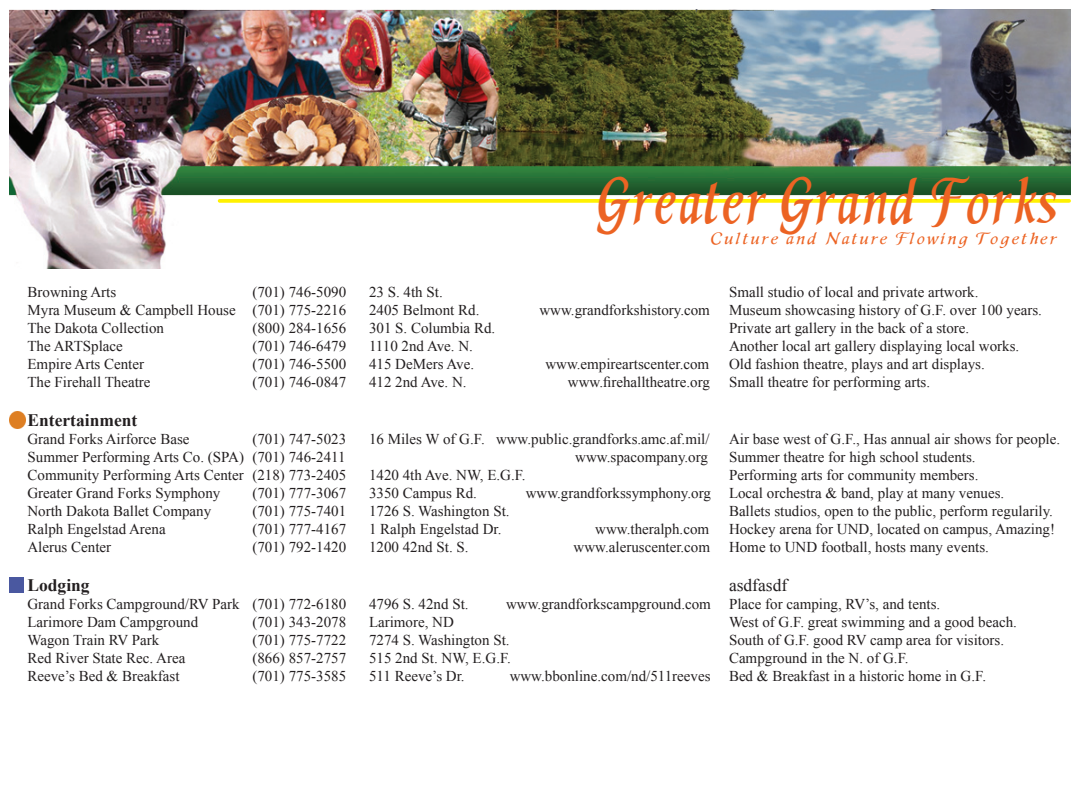
<style>
.page{position:relative;width:1080px;height:810px;background:#fff}
.page>*{position:absolute;margin:0;border:0;box-sizing:border-box;transform-origin:0 0}
.t1{font:700 67.5px "Mathematica 5";letter-spacing:.05em;color:#ec6323;scale:.67 1}
.t2{font:17.5px "Mathematica 5";letter-spacing:.14em;color:#ec6323}
.t3{font:700 17.5px "Times New Roman";color:#231f20}
.t4{font:17.5px "Times New Roman";color:#231f20}
.t5{font:15px "Times New Roman";color:#231f20}
</style>
<div class="page">
<img style="left:9px;top:9px;width:1062px;height:260px">
<svg style="left:220px;top:199px;width:849px;height:4px;background:#fef110"></svg>
<img style="left:9px;top:412px;width:17px;height:17px">
<img style="left:9px;top:578px;width:14px;height:14px">
<p class="t5" style="left:28px;top:282px;width:90px">Browning Arts</p>
<p class="t5" style="left:252px;top:282px;width:95px">(701) 746-5090</p>
<p class="t5" style="left:28px;top:300px;width:320px">Myra Museum &amp; Campbell House (701) 775-2216</p>
<p class="t5" style="left:28px;top:318px;width:138px">The Dakota Collection</p>
<p class="t5" style="left:252px;top:318px;width:95px">(800) 284-1656</p>
<p class="t5" style="left:28px;top:336px;width:97px">The ARTSplace</p>
<p class="t5" style="left:252px;top:336px;width:95px">(701) 746-6479</p>
<p class="t5" style="left:28px;top:354px;width:118px">Empire Arts Center</p>
<p class="t5" style="left:252px;top:354px;width:95px">(701) 746-5500</p>
<p class="t5" style="left:28px;top:372px;width:125px">The Firehall Theatre</p>
<p class="t5" style="left:252px;top:372px;width:95px">(701) 746-0847</p>
<p class="t3" style="left:28px;top:408px;width:111px">Entertainment</p>
<p class="t5" style="left:28px;top:429px;width:164px">Grand Forks Airforce Base</p>
<p class="t5" style="left:252px;top:429px;width:95px">(701) 747-5023</p>
<p class="t5" style="left:28px;top:447px;width:320px">Summer Performing Arts Co. (SPA) (701) 746-2411</p>
<p class="t5" style="left:28px;top:465px;width:320px">Community Performing Arts Center (218) 773-2405</p>
<p class="t5" style="left:28px;top:483px;width:194px">Greater Grand Forks Symphony</p>
<p class="t5" style="left:252px;top:483px;width:95px">(701) 777-3067</p>
<p class="t5" style="left:28px;top:501px;width:185px">North Dakota Ballet Company</p>
<p class="t5" style="left:252px;top:501px;width:95px">(701) 775-7401</p>
<p class="t5" style="left:28px;top:519px;width:140px">Ralph Engelstad Arena</p>
<p class="t5" style="left:252px;top:519px;width:95px">(701) 777-4167</p>
<p class="t5" style="left:28px;top:537px;width:85px">Alerus Center</p>
<p class="t5" style="left:252px;top:537px;width:95px">(701) 792-1420</p>
<p class="t3" style="left:28px;top:573px;width:64px">Lodging</p>
<p class="t5" style="left:28px;top:594px;width:320px">Grand Forks Campground/RV Park (701) 772-6180</p>
<p class="t5" style="left:28px;top:612px;width:172px">Larimore Dam Campground</p>
<p class="t5" style="left:252px;top:612px;width:95px">(701) 343-2078</p>
<p class="t5" style="left:28px;top:630px;width:133px">Wagon Train RV Park</p>
<p class="t5" style="left:252px;top:630px;width:95px">(701) 775-7722</p>
<p class="t5" style="left:28px;top:648px;width:159px">Red River State Rec. Area</p>
<p class="t5" style="left:252px;top:648px;width:95px">(866) 857-2757</p>
<p class="t5" style="left:28px;top:666px;width:154px">Reeve’s Bed &amp; Breakfast</p>
<p class="t5" style="left:252px;top:666px;width:95px">(701) 775-3585</p>
<h1 class="t1" style="left:596px;top:160px;width:689px">Greater Grand Forks</h1>
<p class="t2" style="left:711px;top:228px;width:347px">Culture and Nature Flowing Together</p>
<p class="t5" style="left:369px;top:282px;width:75px">23 S. 4th St.</p>
<p class="t5" style="left:369px;top:300px;width:112px">2405 Belmont Rd.</p>
<p class="t5" style="left:539px;top:300px;width:172px">www.grandforkshistory.com</p>
<p class="t5" style="left:369px;top:318px;width:128px">301 S. Columbia Rd.</p>
<p class="t5" style="left:369px;top:336px;width:106px">1110 2nd Ave. N.</p>
<p class="t5" style="left:369px;top:354px;width:107px">415 DeMers Ave.</p>
<p class="t5" style="left:545px;top:354px;width:165px">www.empireartscenter.com</p>
<p class="t5" style="left:369px;top:372px;width:99px">412 2nd Ave. N.</p>
<p class="t5" style="left:568px;top:372px;width:144px">www.firehalltheatre.org</p>
<p class="t5" style="left:369px;top:429px;width:342px">16 Miles W of G.F. www.public.grandforks.amc.af.mil/</p>
<p class="t5" style="left:575px;top:447px;width:134px">www.spacompany.org</p>
<p class="t5" style="left:369px;top:465px;width:158px">1420 4th Ave. NW, E.G.F.</p>
<p class="t5" style="left:369px;top:483px;width:109px">3350 Campus Rd.</p>
<p class="t5" style="left:526px;top:483px;width:187px">www.grandforkssymphony.org</p>
<p class="t5" style="left:369px;top:501px;width:142px">1726 S. Washington St.</p>
<p class="t5" style="left:369px;top:519px;width:134px">1 Ralph Engelstad Dr.</p>
<p class="t5" style="left:595px;top:519px;width:116px">www.theralph.com</p>
<p class="t5" style="left:369px;top:537px;width:101px">1200 42nd St. S.</p>
<p class="t5" style="left:574px;top:537px;width:138px">www.aleruscenter.com</p>
<p class="t5" style="left:369px;top:594px;width:101px">4796 S. 42nd St.</p>
<p class="t5" style="left:506px;top:594px;width:206px">www.grandforkscampground.com</p>
<p class="t5" style="left:369px;top:612px;width:86px">Larimore, ND</p>
<p class="t5" style="left:369px;top:630px;width:142px">7274 S. Washington St.</p>
<p class="t5" style="left:369px;top:648px;width:144px">515 2nd St. NW, E.G.F.</p>
<p class="t5" style="left:369px;top:666px;width:97px">511 Reeve’s Dr.</p>
<p class="t5" style="left:510px;top:666px;width:202px">www.bbonline.com/nd/511reeves</p>
<p class="t5" style="left:729px;top:282px;width:251px">Small studio of local and private artwork.</p>
<p class="t5" style="left:729px;top:300px;width:314px">Museum showcasing history of G.F. over 100 years.</p>
<p class="t5" style="left:729px;top:318px;width:242px">Private art gallery in the back of a store.</p>
<p class="t5" style="left:729px;top:336px;width:292px">Another local art gallery displaying local works.</p>
<p class="t5" style="left:729px;top:354px;width:257px">Old fashion theatre, plays and art displays.</p>
<p class="t5" style="left:729px;top:372px;width:203px">Small theatre for performing arts.</p>
<p class="t5" style="left:729px;top:429px;width:333px">Air base west of G.F., Has annual air shows for people.</p>
<p class="t5" style="left:729px;top:447px;width:248px">Summer theatre for high school students.</p>
<p class="t5" style="left:729px;top:465px;width:251px">Performing arts for community members.</p>
<p class="t5" style="left:729px;top:483px;width:277px">Local orchestra &amp; band, play at many venues.</p>
<p class="t5" style="left:729px;top:501px;width:325px">Ballets studios, open to the public, perform regularily.</p>
<p class="t5" style="left:729px;top:519px;width:328px">Hockey arena for UND, located on campus, Amazing!</p>
<p class="t5" style="left:729px;top:537px;width:261px">Home to UND football, hosts many events.</p>
<p class="t4" style="left:729px;top:574px;width:60px">asdfasdf</p>
<p class="t5" style="left:729px;top:594px;width:213px">Place for camping, RV’s, and tents.</p>
<p class="t5" style="left:729px;top:612px;width:289px">West of G.F. great swimming and a good beach.</p>
<p class="t5" style="left:729px;top:630px;width:277px">South of G.F. good RV camp area for visitors.</p>
<p class="t5" style="left:729px;top:648px;width:181px">Campground in the N. of G.F.</p>
<p class="t5" style="left:729px;top:666px;width:259px">Bed &amp; Breakfast in a historic home in G.F.</p>
</div>
